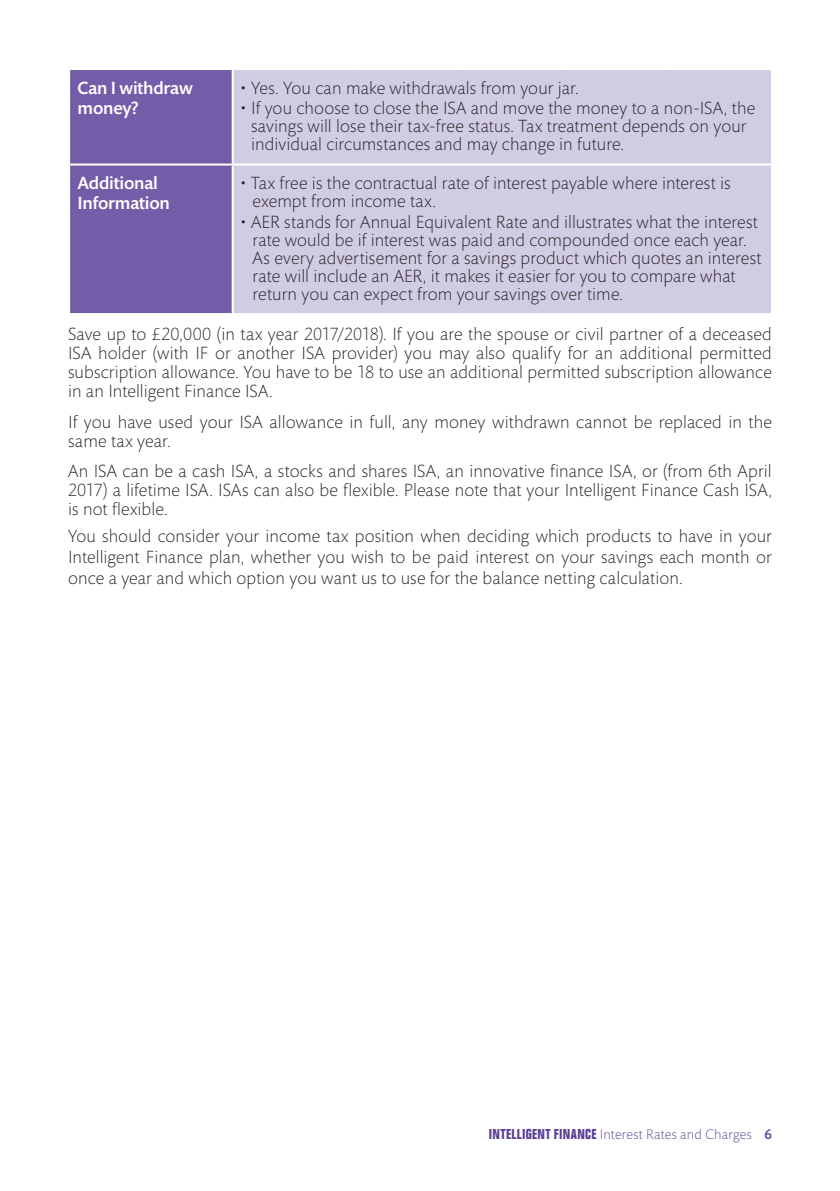
<style>
.page{position:relative;width:840px;height:1191px;background:#fff}
.page>*{position:absolute;margin:0;border:0;box-sizing:border-box;transform-origin:0 0}
.Table_Bullets{font:300 18px/18px "Mundo Sans Std";letter-spacing:.01em;color:#231f20}
.Body_1_Col{font:300 18px/19px "Mundo Sans Std";letter-spacing:.005em;color:#231f20;text-align:justify}
.Table_Side_Text{font:500 18px/20px "Mundo Sans Std";letter-spacing:-.01em;color:#fff}
.t1{font:300 14px "Mundo Sans Std";letter-spacing:.02em;color:#593e99}
.s1{font-family:"Folio Std";font-weight:700;font-stretch:condensed}
.s2{font-weight:500}
</style>
<div class="page">
<div style="left:70px;top:70px;width:161px;height:243px;background:#735da8"></div>
<div style="left:233px;top:70px;width:537px;height:243px;background:#d1cbe4"></div>
<hr style="left:231px;top:163px;width:122px;height:2px;background:#fff">
<hr style="left:353px;top:163px;width:104px;height:2px;background:#fff">
<hr style="left:457px;top:163px;width:105px;height:2px;background:#fff">
<hr style="left:562px;top:163px;width:104px;height:2px;background:#fff">
<hr style="left:666px;top:163px;width:106px;height:2px;background:#fff">
<hr style="left:70px;top:163px;width:161px;height:2px;background:#fff">
<p class="Table_Side_Text" style="left:78px;top:78px;width:116px">Can I withdraw money?</p>
<p class="Table_Bullets" style="left:241px;top:79px;width:339px">• Yes. You can make withdrawals from your jar.</p>
<p class="Table_Bullets" style="left:251px;top:100px;width:505px;text-indent:-10px">• If you choose to close the ISA and move the money to a non-ISA, the savings will lose their tax-free status. Tax treatment depends on your individual circumstances and may change in future.</p>
<p class="Table_Side_Text" style="left:78px;top:173px;width:94px">Additional<br>Information</p>
<p class="Table_Bullets" style="left:252px;top:175px;width:479px;text-indent:-11px">• Tax free is the contractual rate of interest payable where interest is exempt from income tax.</p>
<p class="Table_Bullets" style="left:252px;top:213px;width:510px;text-indent:-11px">• AER stands for Annual Equivalent Rate and illustrates what the interest rate would be if interest was paid and compounded once each year.<br>As every advertisement for a savings product which quotes an interest rate will include an AER, it makes it easier for you to compare what return you can expect from your savings over time.</p>
<p class="Body_1_Col" style="left:68px;top:325px;width:705px">Save up to £20,000 (in tax year 2017/2018). If you are the spouse or civil partner of a deceased ISA holder (with IF or another ISA provider) you may also qualify for an additional permitted subscription allowance. You have to be 18 to use an additional permitted subscription allowance in an Intelligent Finance ISA.</p>
<p class="Body_1_Col" style="left:68px;top:413px;width:705px">If you have used your ISA allowance in full, any money withdrawn cannot be replaced in the same tax year.</p>
<p class="Body_1_Col" style="left:68px;top:462px;width:705px">An ISA can be a cash ISA, a stocks and shares ISA, an innovative finance ISA, or (from 6th April 2017) a lifetime ISA. ISAs can also be flexible. Please note that your Intelligent Finance Cash ISA, is not flexible.</p>
<p class="Table_Bullets" style="left:68px;top:526px;width:704px;line-height:21px;text-align:justify">You should consider your income tax position when deciding which products to have in your Intelligent Finance plan, whether you wish to be paid interest on your savings each month or once a year and which option you want us to use for the balance netting calculation.</p>
<p class="t1" style="left:488px;top:1126px;width:284px"><span class="s1">INTELLIGENT FINANCE</span> Interest Rates and Charges <span class="s2">6</span></p>
</div>
